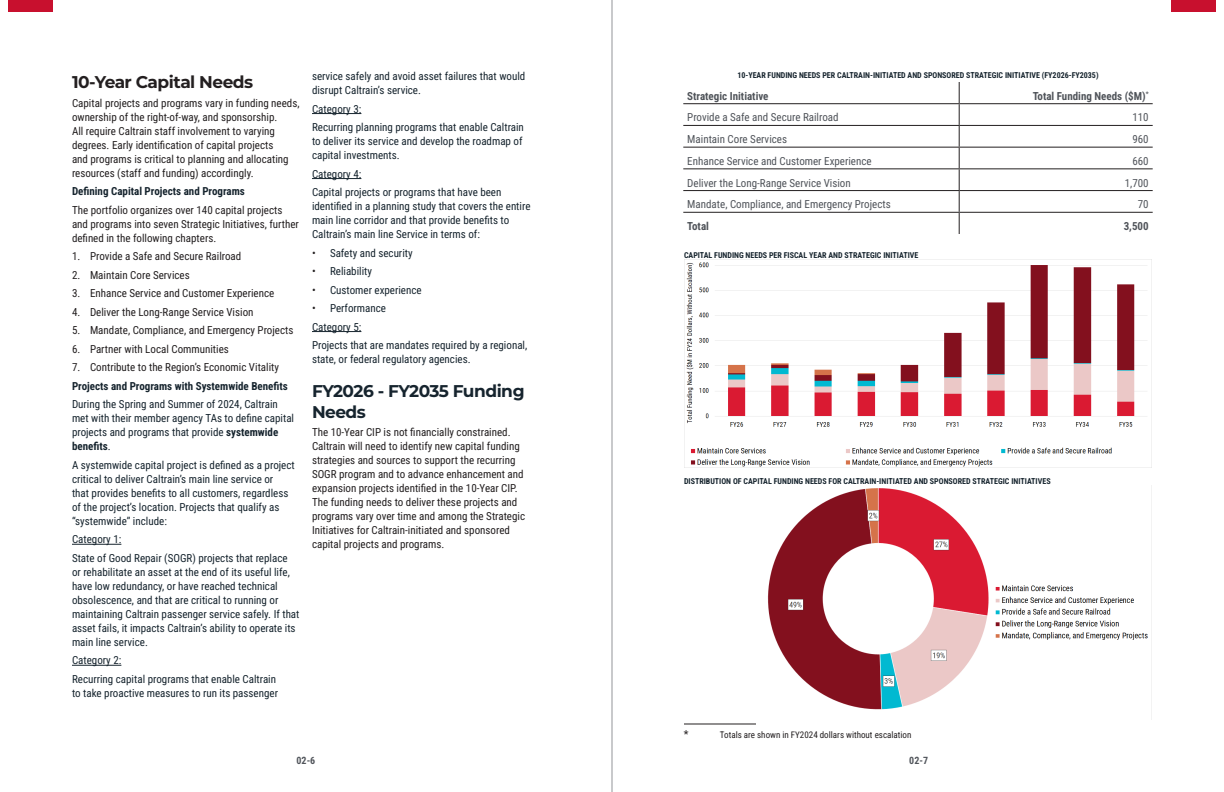
<style>
.page{position:relative;width:1224px;height:792px;background:#fff}
.page>*{position:absolute;margin:0;border:0;box-sizing:border-box;transform-origin:0 0}
.Subtitles_black{font:700 17px/20.4px "Montserrat";letter-spacing:-.03em;color:#16242e}
.Paragraph_Black{font:700 17px "Montserrat";letter-spacing:-.03em;color:#231f20}
.Paragraph_Black-2{font:11px/14px "Roboto Condensed";color:#16242e}
.Paragraph_Black-3{font:11px/14px "Roboto Condensed";color:#231f20}
.Paragraph_black-do_not_use{font:11px "Roboto Condensed";color:#50545a}
.Paragraph_Black-4{font:700 11px "Roboto Condensed";color:#16242e}
.Paragraph_black-do_not_use-2{font:700 11px "Roboto Condensed";color:#50545a}
.Paragraph_black-do_not_use-3{font:700 10px "Roboto Condensed";color:#50545a}
.Paragraph_Black-5{font:9px "Roboto Condensed";color:#231f20}
.Paragraph_italic_black{font:700 8px "Roboto Condensed";color:#16242e}
.s1{font-weight:700}
.s2{color:#231f20}
</style>
<div class="page">
<hr style="left:612px;top:0;width:1px;height:792px;background:#939598">
<div style="left:8px;top:0;width:45px;height:12px;background:#c8102e"></div>
<div style="left:1171px;top:0;width:45px;height:12px;background:#c8102e"></div>
<hr style="left:72px;top:544px;width:49px;height:1px;background:#16242e">
<hr style="left:72px;top:665px;width:49px;height:1px;background:#16242e">
<hr style="left:312px;top:113px;width:49px;height:1px;background:#16242e">
<hr style="left:312px;top:178px;width:49px;height:1px;background:#16242e">
<hr style="left:312px;top:331px;width:49px;height:1px;background:#16242e">
<hr style="left:683px;top:103px;width:276px;height:1px;background:#231f20">
<hr style="left:959px;top:103px;width:194px;height:1px;background:#231f20">
<hr style="left:683px;top:125px;width:276px;height:1px;background:#231f20">
<hr style="left:959px;top:125px;width:194px;height:1px;background:#231f20">
<hr style="left:683px;top:147px;width:276px;height:1px;background:#231f20">
<hr style="left:959px;top:147px;width:194px;height:1px;background:#231f20">
<hr style="left:683px;top:168px;width:276px;height:1px;background:#231f20">
<hr style="left:959px;top:168px;width:194px;height:1px;background:#231f20">
<hr style="left:683px;top:190px;width:276px;height:1px;background:#231f20">
<hr style="left:959px;top:190px;width:194px;height:1px;background:#231f20">
<hr style="left:683px;top:212px;width:276px;height:1px;background:#231f20">
<hr style="left:959px;top:212px;width:194px;height:1px;background:#231f20">
<svg style="left:959px;top:82px;width:1px;height:152px"></svg>
<hr style="left:684px;top:723px;width:72px;height:1px;background:#231f20">
<img style="left:684px;top:259px;width:468px;height:209px">
<img style="left:767px;top:485px;width:385px;height:235px">
<p class="Paragraph_Black" style="left:72px;top:70px;width:183px">10-Year Capital Needs</p>
<p class="Paragraph_Black-3" style="left:72px;top:96px;width:229px">Capital projects and programs vary in funding needs, ownership of the right-of-way, and sponsorship.<br>All require Caltrain staff involvement to varying degrees. Early identification of capital projects<br>and programs is critical to planning and allocating resources (staff and funding) accordingly.</p>
<p class="Paragraph_Black-4" style="left:72px;top:184px;width:174px">Defining Capital Projects and Programs</p>
<p class="Paragraph_Black-3" style="left:72px;top:203px;width:228px">The portfolio organizes over 140 capital projects and programs into seven Strategic Initiatives, further defined in the following chapters.</p>
<p class="Paragraph_Black-3" style="left:72px;top:249px;width:171px">1. Provide a Safe and Secure Railroad</p>
<p class="Paragraph_Black-3" style="left:72px;top:268px;width:119px">2. Maintain Core Services</p>
<p class="Paragraph_Black-3" style="left:72px;top:286px;width:204px">3. Enhance Service and Customer Experience</p>
<p class="Paragraph_Black-3" style="left:72px;top:305px;width:183px">4. Deliver the Long-Range Service Vision</p>
<p class="Paragraph_Black-3" style="left:72px;top:323px;width:223px">5. Mandate, Compliance, and Emergency Projects</p>
<p class="Paragraph_Black-3" style="left:72px;top:342px;width:158px">6. Partner with Local Communities</p>
<p class="Paragraph_Black-3" style="left:72px;top:360px;width:209px">7. Contribute to the Region’s Economic Vitality</p>
<p class="Paragraph_Black-4" style="left:72px;top:378px;width:217px">Projects and Programs with Systemwide Benefits</p>
<p class="Paragraph_Black-2" style="left:72px;top:397px;width:224px">During the Spring and Summer of 2024, Caltrain met with their member agency TAs to define capital projects and programs that provide <span class="s1">systemwide benefits</span>.</p>
<p class="Paragraph_Black-2" style="left:72px;top:458px;width:224px">A systemwide capital project is defined as a project critical to deliver Caltrain’s main line service or<br>that provides benefits to all customers, regardless of the project’s location. Projects that qualify as “systemwide” include:</p>
<p class="Paragraph_Black-2" style="left:72px;top:532px;width:51px">Category 1:</p>
<p class="Paragraph_Black-2" style="left:72px;top:551px;width:229px">State of Good Repair (SOGR) projects that replace<br>or rehabilitate an asset at the end of its useful life, have low redundancy, or have reached technical obsolescence, and that are critical to running or maintaining Caltrain passenger service safely. If that asset fails, it impacts Caltrain’s ability to operate its main line service.</p>
<p class="Paragraph_Black-2" style="left:72px;top:653px;width:51px">Category 2:</p>
<p class="Paragraph_Black-2" style="left:72px;top:672px;width:208px">Recurring capital programs that enable Caltrain to take proactive measures to run its passenger</p>
<p class="Paragraph_Black-2" style="left:312px;top:69px;width:215px">service safely and avoid asset failures that would disrupt Caltrain’s service.</p>
<p class="Paragraph_Black-2" style="left:312px;top:101px;width:51px">Category 3:</p>
<p class="Paragraph_Black-2" style="left:312px;top:120px;width:213px">Recurring planning programs that enable Caltrain to deliver its service and develop the roadmap of capital investments.</p>
<p class="Paragraph_Black-2" style="left:312px;top:166px;width:51px">Category 4:</p>
<p class="Paragraph_Black-2" style="left:312px;top:185px;width:220px">Capital projects or programs that have been identified in a planning study that covers the entire main line corridor and that provide benefits to Caltrain’s main line Service in terms of:</p>
<p class="Paragraph_Black-2" style="left:312px;top:245px;width:102px"><span class="s2">•</span> Safety and security</p>
<p class="Paragraph_Black-2" style="left:312px;top:264px;width:62px"><span class="s2">•</span> Reliability</p>
<p class="Paragraph_Black-2" style="left:312px;top:282px;width:111px"><span class="s2">•</span> Customer experience</p>
<p class="Paragraph_Black-2" style="left:312px;top:301px;width:76px"><span class="s2">•</span> Performance</p>
<p class="Paragraph_Black-2" style="left:312px;top:319px;width:51px">Category 5:</p>
<p class="Paragraph_Black-2" style="left:312px;top:338px;width:217px">Projects that are mandates required by a regional, state, or federal regulatory agencies.</p>
<p class="Subtitles_black" style="left:312px;top:380px;width:214px">FY2026 - FY2035 Funding<br>Needs</p>
<p class="Paragraph_Black-3" style="left:312px;top:425px;width:215px">The 10-Year CIP is not financially constrained.<br>Caltrain will need to identify new capital funding strategies and sources to support the recurring SOGR program and to advance enhancement and expansion projects identified in the 10-Year CIP.<br>The funding needs to deliver these projects and programs vary over time and among the Strategic Initiatives for Caltrain-initiated and sponsored capital projects and programs.</p>
<p class="Paragraph_italic_black" style="left:737px;top:70px;width:363px">10-YEAR FUNDING NEEDS PER CALTRAIN-INITIATED AND SPONSORED STRATEGIC INITIATIVE (FY2026-FY2035)</p>
<p class="Paragraph_black-do_not_use-2" style="left:687px;top:88px;width:83px">Strategic Initiative</p>
<p class="Paragraph_black-do_not_use-2" style="left:1033px;top:88px;width:118px">Total Funding Needs ($M)<sup>*</sup></p>
<p class="Paragraph_black-do_not_use" style="left:687px;top:110px;width:153px">Provide a Safe and Secure Railroad</p>
<p class="Paragraph_black-do_not_use" style="left:1132px;top:110px;width:18px">110</p>
<p class="Paragraph_black-do_not_use" style="left:687px;top:132px;width:101px">Maintain Core Services</p>
<p class="Paragraph_black-do_not_use" style="left:1132px;top:132px;width:18px">960</p>
<p class="Paragraph_black-do_not_use" style="left:687px;top:153px;width:186px">Enhance Service and Customer Experience</p>
<p class="Paragraph_black-do_not_use" style="left:1132px;top:153px;width:18px">660</p>
<p class="Paragraph_black-do_not_use" style="left:687px;top:175px;width:165px">Deliver the Long-Range Service Vision</p>
<p class="Paragraph_black-do_not_use" style="left:1125px;top:175px;width:25px">1,700</p>
<p class="Paragraph_black-do_not_use" style="left:687px;top:197px;width:205px">Mandate, Compliance, and Emergency Projects</p>
<p class="Paragraph_black-do_not_use" style="left:1138px;top:197px;width:12px">70</p>
<p class="Paragraph_black-do_not_use-2" style="left:687px;top:218px;width:23px">Total</p>
<p class="Paragraph_black-do_not_use-2" style="left:1124px;top:218px;width:26px">3,500</p>
<p class="Paragraph_italic_black" style="left:684px;top:250px;width:236px">CAPITAL FUNDING NEEDS PER FISCAL YEAR AND STRATEGIC INITIATIVE</p>
<p class="Paragraph_italic_black" style="left:684px;top:476px;width:368px">DISTRIBUTION OF CAPITAL FUNDING NEEDS FOR CALTRAIN-INITIATED AND SPONSORED STRATEGIC INITIATIVES</p>
<p class="Paragraph_Black-3" style="left:684px;top:727px;width:6px">*</p>
<p class="Paragraph_Black-5" style="left:720px;top:728px;width:193px">Totals are shown in FY2024 dollars without escalation</p>
<p class="Paragraph_black-do_not_use-3" style="left:297px;top:753px;width:20px">02-6</p>
<p class="Paragraph_black-do_not_use-3" style="left:909px;top:753px;width:20px">02-7</p>
</div>
